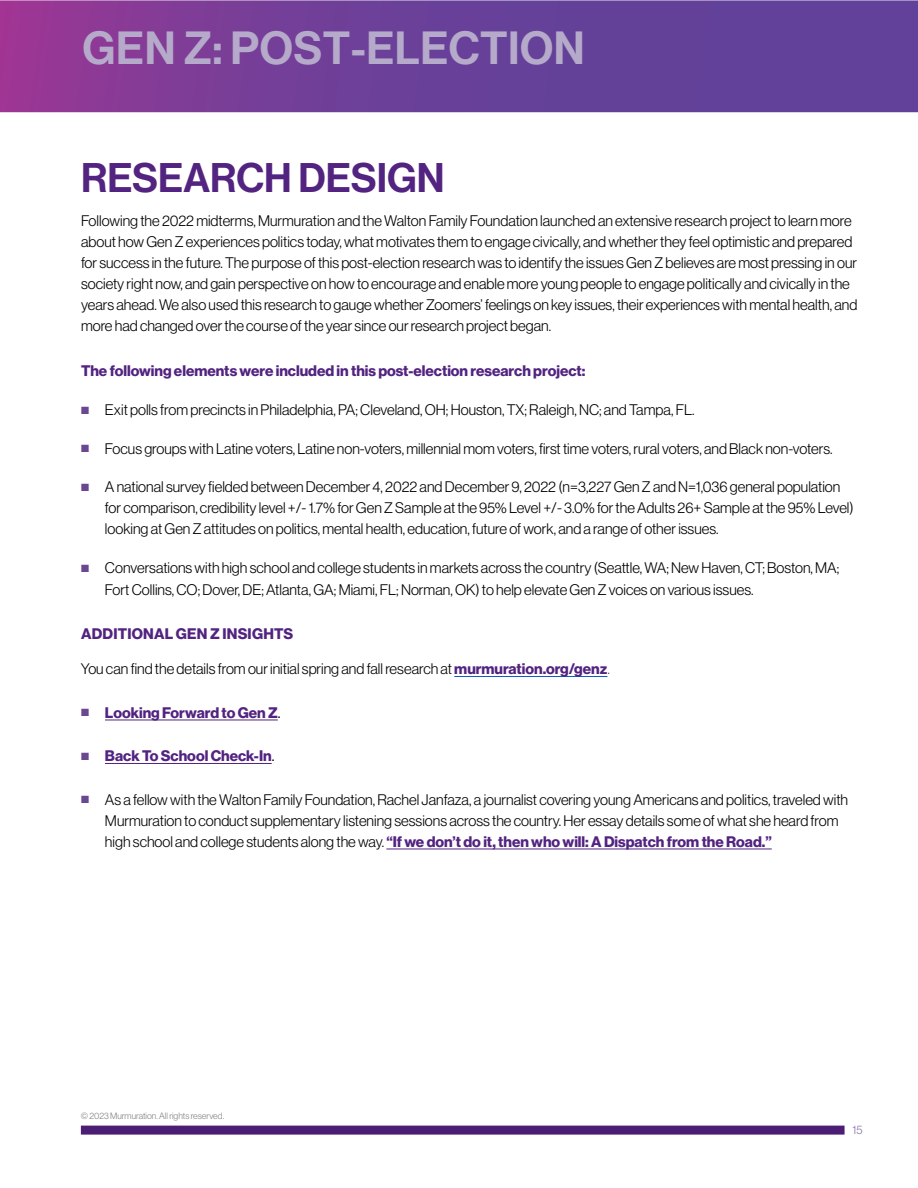
<style>
.page{position:relative;width:918px;height:1188px;background:#fff}
.page>*{position:absolute;margin:0;border:0;box-sizing:border-box;transform-origin:0 0}
.t1{font:45.45px "N Haas Grotesk DS Pro 65 Md";letter-spacing:.01em;color:#b6aaca}
.t2{font:40.5px "N Haas Grotesk DS Pro 65 Md";color:#522380}
.t3{font:15px/21px "N Haas Grotesk DS Pro 45 Lt";color:#000}
.t4{font:15px "N Haas Grotesk DS Pro 75 Bd";color:#522380}
.t5{font:12px "N Haas Grotesk DS Pro 45 Lt";color:#8d78ab}
.t6{font:9px "N Haas Grotesk DS Pro 45 Lt";color:#808285}
.s1{color:#6a4891}
.s2{font-family:"N Haas Grotesk DS Pro 75 Bd";color:#522380}
.s3{color:#4a4846}
.s4{font-family:"N Haas Grotesk DS Pro 55 Rg";color:#000}
.s5{font-family:"N Haas Grotesk DS Pro 45 Lt";color:#000}
</style>
<div class="page">
<div style="left:81px;top:1126px;width:764px;height:9px;background:#4b1d74"></div>
<svg style="left:0;top:0;width:918px;height:112px;background:#703f98"></svg>
<hr style="left:454px;top:676px;width:153px;height:1px;background:#15c">
<hr style="left:105px;top:720px;width:173px;height:1px;background:#522380">
<hr style="left:105px;top:763px;width:167px;height:1px;background:#522380">
<hr style="left:386px;top:849px;width:386px;height:1px;background:#522380">
<h1 class="t1" style="left:82px;top:22px;width:504px">GEN Z: POST-ELECTION</h1>
<h2 class="t2" style="left:81px;top:154px;width:365px">RESEARCH DESIGN</h2>
<p class="t3" style="left:81px;top:210px;width:778px">Following the 2022 midterms, Murmuration and the Walton Family Foundation launched an extensive research project to learn more about how Gen Z experiences politics today, what motivates them to engage civically, and whether they feel optimistic and prepared for success in the future. The purpose of this post-election research was to identify the issues Gen Z believes are most pressing in our society right now, and gain perspective on how to encourage and enable more young people to engage politically and civically in the years ahead. We also used this research to gauge whether Zoomers’ feelings on key issues, their experiences with mental health, and more had changed over the course of the year since our research project began.</p>
<p class="t4" style="left:81px;top:362px;width:506px">The following elements were included in this post-election research project:</p>
<p class="t3" style="left:81px;top:399px;width:615px"><span class="s1">■</span> Exit polls from precincts in Philadelphia, PA; Cleveland, OH; Houston, TX; Raleigh, NC; and Tampa, FL.</p>
<p class="t3" style="left:81px;top:438px;width:753px"><span class="s1">■</span> Focus groups with Latine voters, Latine non-voters, millennial mom voters, first time voters, rural voters, and Black non-voters.</p>
<p class="t3" style="left:105px;top:477px;width:750px;text-indent:-24px"><span class="s1">■</span> A national survey fielded between December 4, 2022 and December 9, 2022 (n=3,227 Gen Z and N=1,036 general population for comparison, credibility level +/- 1.7% for Gen Z Sample at the 95% Level +/- 3.0% for the Adults 26+ Sample at the 95% Level) looking at Gen Z attitudes on politics, mental health, education, future of work, and a range of other issues.</p>
<p class="t3" style="left:105px;top:557px;width:736px;line-height:21.6px;text-indent:-24px"><span class="s1">■</span> Conversations with high school and college students in markets across the country (Seattle, WA; New Haven, CT; Boston, MA;<br>Fort Collins, CO; Dover, DE; Atlanta, GA; Miami, FL; Norman, OK) to help elevate Gen Z voices on various issues.</p>
<p class="t4" style="left:81px;top:625px;width:214px">ADDITIONAL GEN Z INSIGHTS</p>
<p class="t3" style="left:81px;top:659px;width:530px">You can find the details from our initial spring and fall research at <span class="s2">murmuration.org/genz</span><span class="s3">.</span></p>
<p class="t4" style="left:81px;top:704px;width:201px"><span class="s1">■</span> Looking Forward to Gen Z<span class="s4">.</span></p>
<p class="t4" style="left:81px;top:747px;width:195px"><span class="s1">■</span> Back To School Check-In<span class="s4">.</span></p>
<p class="t3" style="left:105px;top:789px;width:745px;text-indent:-24px"><span class="s1">■</span> As a fellow with the Walton Family Foundation, Rachel Janfaza, a journalist covering young Americans and politics, traveled with<br>Murmuration to conduct supplementary listening sessions across the country. Her essay details some of what she heard from</p>
<p class="t4" style="left:105px;top:833px;width:668px"><span class="s5">high school and college students along the way.</span> “If we don’t do it, then who will: A Dispatch from the Road.”</p>
<p class="t6" style="left:81px;top:1111px;width:145px">© 2023 Murmuration. All rights reserved.</p>
<p class="t5" style="left:852px;top:1123px;width:12px">15</p>
</div>
